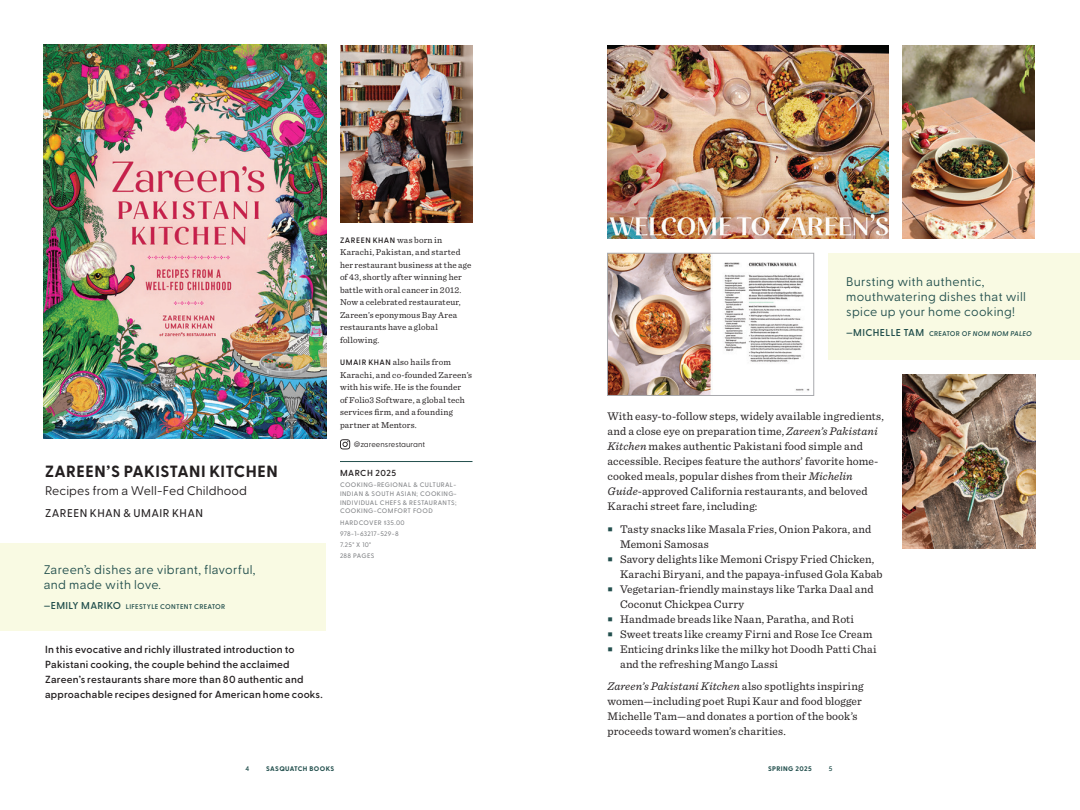
<style>
.page{position:relative;width:1080px;height:810px;background:#fff}
.page>*{position:absolute;margin:0;border:0;box-sizing:border-box;transform-origin:0 0}
.BK_Title{font:700 16.25px "Greycliff CF";letter-spacing:.02em;color:#231f20}
.QT_Recto{font:12.5px/15px "Greycliff CF";letter-spacing:.025em;color:#224f4d}
.QT_Verso{font:12.5px/15px "Greycliff CF";letter-spacing:.025em;color:#224f4d}
.BK_Subtitle{font:12.5px "Greycliff CF";letter-spacing:.01em;color:#231f20}
.TX_Description{font:11.5px/15px "Sentinel";letter-spacing:.01em;color:#231f20}
.BK_Author{font:500 11.25px "Greycliff CF";letter-spacing:.035em;color:#231f20}
.TX_Intro{font:600 10.25px/15px "Greycliff CF";letter-spacing:.015em;color:#231f20}
.QTATTR_Recto{font:600 10px "Greycliff CF";letter-spacing:.035em;color:#224f4d}
.AU_Bio{font:9px/12.5px "Sentinel";letter-spacing:.02em;color:#231f20}
.PUB_Date{font:600 8.75px "Greycliff CF";letter-spacing:.05em;color:#231f20}
.AU_Bio-2{font:600 7.88px "Greycliff CF";letter-spacing:.065em;color:#231f20}
.AU_Bio-Handle{font:7.88px "Greycliff CF";letter-spacing:-.01em;color:#231f20}
.QTAATR_Verso{font:600 6.88px "Greycliff CF";letter-spacing:.035em;color:#224f4d}
.t1{font:700 6.75px "Greycliff CF";letter-spacing:.06em;color:#224f4d}
.t2{font:600 6.75px "Greycliff CF";color:#224f4d}
.PUB_Category{font:500 6.5px/8.8px "Greycliff CF";letter-spacing:.06em;color:#808285;text-align:justify}
.PUB_Specs{font:500 6.5px "Greycliff CF";letter-spacing:.05em;color:#808285}
.s1{font-size:10px}
.s2{font-family:"Sentinel";font-weight:400;font-size:9px}
.s3{font-family:"Greycliff CF";font-weight:600;font-size:7.88px}
.s4{font-size:6.88px}
.s5{font-style:italic;font-size:6.88px}
.s6{font-style:italic}
</style>
<div class="page">
<div style="left:829px;top:253px;width:251px;height:107px;background:#f9fae3"></div>
<img style="left:902px;top:45px;width:133px;height:194px">
<img style="left:902px;top:375px;width:133px;height:173px">
<img style="left:608px;top:45px;width:281px;height:194px">
<img style="left:609px;top:255px;width:201px;height:139px">
<div style="left:607px;top:253px;width:207px;height:143px;border:1px solid #a8a9ad"></div>
<hr style="left:340px;top:461px;width:132px;height:1px;background:#224f4d">
<svg style="left:340px;top:439px;width:10px;height:10px"></svg>
<div style="left:0;top:544px;width:326px;height:87px;background:#f9fae3"></div>
<img style="left:340px;top:45px;width:132px;height:178px">
<img style="left:43px;top:45px;width:284px;height:394px">
<p class="BK_Title" style="left:45px;top:459px;width:234px">ZAREEN’S PAKISTANI KITCHEN</p>
<p class="BK_Subtitle" style="left:45px;top:482px;width:203px">Recipes from a Well-Fed Childhood</p>
<p class="BK_Author" style="left:45px;top:505px;width:160px">ZAREEN KHAN &amp; UMAIR KHAN</p>
<p class="QT_Verso" style="left:44px;top:561px;width:213px">Zareen’s dishes are vibrant, flavorful, and made with love.</p>
<p class="QTAATR_Verso" style="left:44px;top:602px;width:183px"><span class="s1">—EMILY MARIKO</span> LIFESTYLE CONTENT CREATOR</p>
<p class="TX_Intro" style="left:45px;top:641px;width:279px">In this evocative and richly illustrated introduction to Pakistani cooking, the couple behind the acclaimed Zareen’s restaurants share more than 80 authentic and approachable recipes designed for American home cooks.</p>
<p class="AU_Bio-2" style="left:340px;top:234px;width:104px">ZAREEN KHAN <span class="s2">was born in</span></p>
<p class="AU_Bio" style="left:340px;top:245px;width:133px">Karachi, Pakistan, and started her restaurant business at the age of 43, shortly after winning her battle with oral cancer in 2012.<br>Now a celebrated restaurateur,<br>Zareen’s eponymous Bay Area restaurants have a global following.</p>
<p class="AU_Bio" style="left:340px;top:355px;width:134px"><span class="s3">UMAIR KHAN</span> also hails from<br>Karachi, and co-founded Zareen’s with his wife. He is the founder<br>of Folio3 Software, a global tech services firm, and a founding partner at Mentors.</p>
<p class="AU_Bio-Handle" style="left:354px;top:438px;width:73px">@zareensrestaurant</p>
<p class="PUB_Date" style="left:340px;top:466px;width:58px">MARCH 2025</p>
<p class="PUB_Category" style="left:340px;top:480px;width:118px">COOKING-REGIONAL &amp; CULTURAL-INDIAN &amp; SOUTH ASIAN; COOKING-INDIVIDUAL CHEFS &amp; RESTAURANTS; COOKING-COMFORT FOOD</p>
<p class="PUB_Specs" style="left:340px;top:517px;width:66px">HARDCOVER $35.00</p>
<p class="PUB_Specs" style="left:340px;top:529px;width:60px">978-1-63217-529-8</p>
<p class="PUB_Specs" style="left:340px;top:540px;width:33px">7.25" X 10"</p>
<p class="PUB_Specs" style="left:340px;top:551px;width:36px">288 PAGES</p>
<p class="QT_Recto" style="left:846px;top:273px;width:181px">Bursting with authentic, mouthwatering dishes that will spice up your home cooking!</p>
<p class="QTATTR_Recto" style="left:846px;top:325px;width:187px">—MICHELLE TAM <span class="s4">CREATOR OF</span> <span class="s5">NOM NOM PALEO</span></p>
<p class="TX_Description" style="left:608px;top:408px;width:278px">With easy-to-follow steps, widely available ingredients, and a close eye on preparation time, <span class="s6">Zareen’s Pakistani Kitchen</span> makes authentic Pakistani food simple and accessible. Recipes feature the authors’ favorite home&shy;cooked meals, popular dishes from their <span class="s6">Michelin Guide</span>-approved California restaurants, and beloved Karachi street fare, including:</p>
<p class="TX_Description" style="left:620px;top:521px;width:253px">Tasty snacks like Masala Fries, Onion Pakora, and<br>Memoni Samosas</p>
<p class="TX_Description" style="left:620px;top:551px;width:264px">Savory delights like Memoni Crispy Fried Chicken,<br>Karachi Biryani, and the papaya-infused Gola Kabab</p>
<p class="TX_Description" style="left:620px;top:581px;width:255px">Vegetarian-friendly mainstays like Tarka Daal and<br>Coconut Chickpea Curry</p>
<p class="TX_Description" style="left:620px;top:611px;width:236px">Handmade breads like Naan, Paratha, and Roti</p>
<p class="TX_Description" style="left:620px;top:626px;width:254px">Sweet treats like creamy Firni and Rose Ice Cream</p>
<p class="TX_Description" style="left:620px;top:641px;width:258px">Enticing drinks like the milky hot Doodh Patti Chai and the refreshing Mango Lassi</p>
<p class="TX_Description" style="left:608px;top:678px;width:258px"><span class="s6">Zareen’s Pakistani Kitchen</span> also spotlights inspiring women—including poet Rupi Kaur and food blogger Michelle Tam—and donates a portion of the book’s proceeds toward women’s charities.</p>
<p class="t2" style="left:245px;top:763px;width:5px">4</p>
<p class="t1" style="left:266px;top:763px;width:69px">SASQUATCH BOOKS</p>
<p class="t1" style="left:768px;top:763px;width:45px">SPRING 2025</p>
<p class="t2" style="left:829px;top:763px;width:5px">5</p>
</div>
